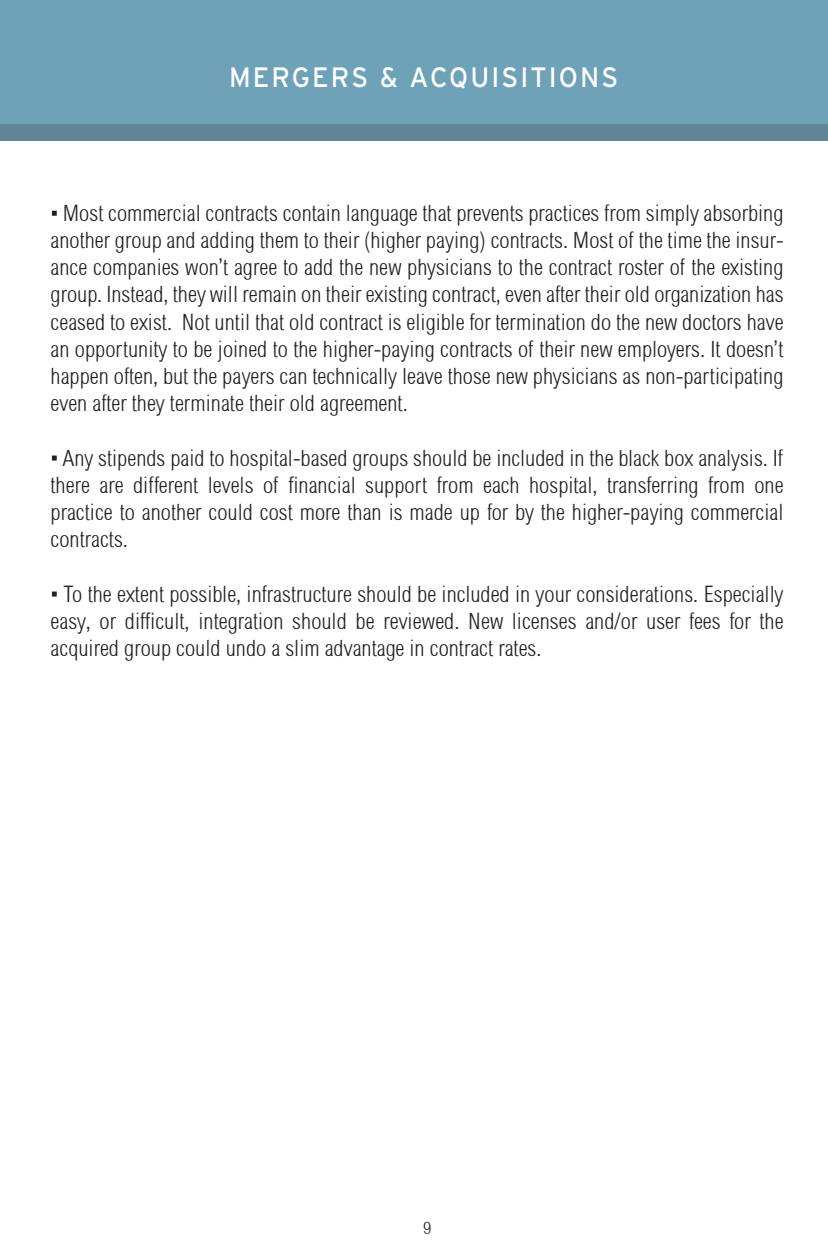
<style>
.page{position:relative;width:828px;height:1260px;background:#fff}
.page>*{position:absolute;margin:0;border:0;box-sizing:border-box;transform-origin:0 0}
.t1{font:28px "Interstate";letter-spacing:.08em;color:#fff;scale:.96 1}
.t2{font:22.8px/27.2px "Sertig";color:#231f20;text-align:justify}
.t3{font:17px "Sertig";color:#231f20;scale:1.09 1}
</style>
<div class="page">
<div style="left:0;top:107px;width:828px;height:34px;background:#5f8597"></div>
<div style="left:0;top:0;width:828px;height:123px;background:#6ea2b9"></div>
<svg style="left:52px;top:211px;width:5px;height:5px"></svg>
<svg style="left:52px;top:456px;width:5px;height:5px"></svg>
<svg style="left:52px;top:592px;width:5px;height:5px"></svg>
<p class="t1" style="left:229px;top:62px;width:407px">MERGERS &amp; ACQUISITIONS</p>
<p class="t2" style="left:51px;top:200px;width:735px"><sup>.</sup> Most commercial contracts contain language that prevents practices from simply absorbing another group and adding them to their (higher paying) contracts. Most of the time the insur&shy;ance companies won’t agree to add the new physicians to the contract roster of the existing group. Instead, they will remain on their existing contract, even after their old organization has ceased to exist. Not until that old contract is eligible for termination do the new doctors have an opportunity to be joined to the higher-paying contracts of their new employers. It doesn’t happen often, but the payers can technically leave those new physicians as non-participating even after they terminate their old agreement.</p>
<p class="t2" style="left:51px;top:444px;width:735px"><sup>.</sup> Any stipends paid to hospital-based groups should be included in the black box analysis. If there are different levels of financial support from each hospital, transferring from one practice to another could cost more than is made up for by the higher-paying commercial contracts.</p>
<p class="t2" style="left:51px;top:580px;width:735px"><sup>.</sup> To the extent possible, infrastructure should be included in your considerations. Especially easy, or difficult, integration should be reviewed. New licenses and/or user fees for the acquired group could undo a slim advantage in contract rates.</p>
<p class="t3" style="left:423px;top:1218px;width:9px">9</p>
</div>
